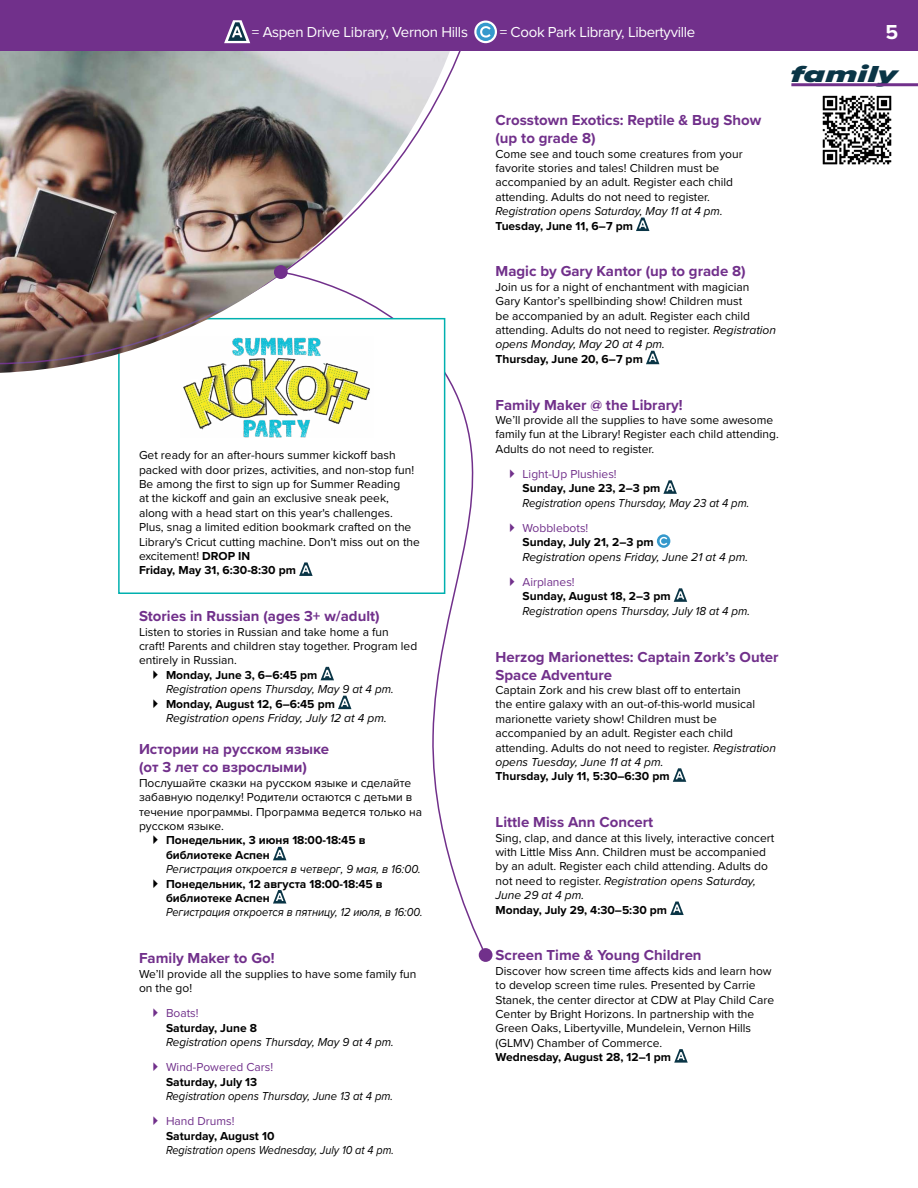
<style>
.page{position:relative;width:918px;height:1188px;background:#fff}
.page>*{position:absolute;margin:0;border:0;box-sizing:border-box;transform-origin:0 0}
.t1{font:italic 900 24px "Proxima Nova";color:#0a3546;scale:1.5 1}
.t2{font:700 21px "Proxima Nova";color:#fff}
.t3{font:700 15px/18px "Proxima Nova";color:#71308b}
.t4{font:15px "Proxima Nova";letter-spacing:-.02em;color:#fff}
.t5{font:12px/14.4px "Proxima Nova";color:#000}
.t6{font:700 12px/14.4px "Proxima Nova";color:#000}
.t7{font:italic 12px "Proxima Nova";color:#000}
.t8{font:italic 12px "Proxima Nova";color:#000;scale:.94 1}
.t9{font:12px "Proxima Nova";color:#71308b}
.t10{font:italic 12px "Proxima Nova";color:#000;scale:.92 1}
.t11{font:italic 12px "Proxima Nova";color:#000;scale:.95 1}
.t12{font:italic 12px "Proxima Nova";color:#000;scale:.91 1}
.t13{font:italic 12px "Proxima Nova";color:#000;scale:.96 1}
.s1{font-weight:700}
.s2{font-style:italic}
</style>
<div class="page">
<svg style="left:279px;top:373px;width:204px;height:584px"></svg>
<div style="left:118px;top:318px;width:327px;height:276px;background:#fff;border:2px solid #00b0af"></div>
<img style="left:0;top:50px;width:498px;height:314px">
<div style="left:0;top:0;width:918px;height:50px;background:#71308b"></div>
<svg style="left:224px;top:20px;width:26px;height:23px"></svg>
<svg style="left:474px;top:21px;width:23px;height:22px"></svg>
<svg style="left:476px;top:23px;width:19px;height:18px"></svg>
<svg style="left:480px;top:26px;width:11px;height:12px"></svg>
<svg style="left:299px;top:562px;width:14px;height:14px"></svg>
<svg style="left:321px;top:667px;width:13px;height:13px"></svg>
<svg style="left:338px;top:696px;width:13px;height:13px"></svg>
<svg style="left:273px;top:847px;width:13px;height:13px"></svg>
<svg style="left:273px;top:890px;width:13px;height:14px"></svg>
<svg style="left:636px;top:218px;width:13px;height:13px"></svg>
<svg style="left:646px;top:351px;width:13px;height:13px"></svg>
<svg style="left:663px;top:480px;width:14px;height:14px"></svg>
<svg style="left:657px;top:534px;width:13px;height:14px"></svg>
<svg style="left:660px;top:537px;width:7px;height:8px"></svg>
<svg style="left:674px;top:588px;width:13px;height:14px"></svg>
<svg style="left:673px;top:768px;width:13px;height:14px"></svg>
<svg style="left:670px;top:902px;width:14px;height:13px"></svg>
<svg style="left:674px;top:1049px;width:14px;height:14px"></svg>
<div style="left:274px;top:265px;width:14px;height:14px;background:#71308b;border-radius:50%"></div>
<div style="left:479px;top:948px;width:14px;height:14px;background:#71308b;border-radius:50%"></div>
<img style="left:181px;top:336px;width:193px;height:102px">
<img style="left:822px;top:95px;width:70px;height:70px">
<hr style="left:791px;top:83px;width:127px;height:3px;background:#71308b">
<p class="t4" style="left:252px;top:20px;width:218px">= Aspen Drive Library, Vernon Hills</p>
<p class="t4" style="left:500px;top:20px;width:197px">= Cook Park Library, Libertyville</p>
<h2 class="t2" style="left:886px;top:16px;width:14px">5</h2>
<p class="t5" style="left:139px;top:448px;width:282px">Get ready for an after-hours summer kickoff bash packed with door prizes, activities, and non-stop fun!<br>Be among the first to sign up for Summer Reading<br>at the kickoff and gain an exclusive sneak peek, along with a head start on this year's challenges.<br>Plus, snag a limited edition bookmark crafted on the Library's Cricut cutting machine. Don't miss out on the excitement! <span class="s1">DROP IN<br>Friday, May 31, 6:30-8:30 pm</span></p>
<p class="t3" style="left:139px;top:607px;width:242px">Stories in Russian (ages 3+ w/adult)</p>
<p class="t5" style="left:139px;top:624px;width:280px">Listen to stories in Russian and take home a fun craft! Parents and children stay together. Program led entirely in Russian.</p>
<p class="t6" style="left:166px;top:667px;width:153px">Monday, June 3, 6–6:45 pm</p>
<p class="t7" style="left:166px;top:680px;width:229px">Registration opens Thursday, May 9 at 4 pm.</p>
<p class="t6" style="left:166px;top:696px;width:170px">Monday, August 12, 6–6:45 pm</p>
<p class="t7" style="left:166px;top:709px;width:222px">Registration opens Friday, July 12 at 4 pm.</p>
<p class="t3" style="left:139px;top:740px;width:191px">Истории на русском языке (от 3 лет со взрослыми)</p>
<p class="t5" style="left:139px;top:775px;width:285px">Послушайте сказки на русском языке и сделайте забавную поделку! Родители остаются с детьми в течение программы. Программа ведется только на русском языке.</p>
<p class="t6" style="left:166px;top:833px;width:201px">Понедельник, 3 июня 18:00-18:45 в библиотеке Аспен</p>
<p class="t11" style="left:166px;top:860px;width:270px">Регистрация откроется в четверг, 9 мая, в 16:00.</p>
<p class="t6" style="left:166px;top:876px;width:218px">Понедельник, 12 августа 18:00-18:45 в библиотеке Аспен</p>
<p class="t10" style="left:166px;top:903px;width:280px">Регистрация откроется в пятницу, 12 июля, в 16:00.</p>
<p class="t3" style="left:139px;top:949px;width:137px">Family Maker to Go!</p>
<p class="t5" style="left:139px;top:966px;width:279px">We’ll provide all the supplies to have some family fun on the go!</p>
<p class="t9" style="left:166px;top:1004px;width:34px">Boats!</p>
<p class="t6" style="left:166px;top:1020px;width:92px">Saturday, June 8</p>
<p class="t7" style="left:166px;top:1033px;width:229px">Registration opens Thursday, May 9 at 4 pm.</p>
<p class="t9" style="left:166px;top:1058px;width:109px">Wind-Powered Cars!</p>
<p class="t6" style="left:166px;top:1074px;width:93px">Saturday, July 13</p>
<p class="t8" style="left:166px;top:1087px;width:243px">Registration opens Thursday, June 13 at 4 pm.</p>
<p class="t9" style="left:166px;top:1112px;width:70px">Hand Drums!</p>
<p class="t6" style="left:166px;top:1128px;width:110px">Saturday, August 10</p>
<p class="t12" style="left:166px;top:1141px;width:252px">Registration opens Wednesday, July 10 at 4 pm.</p>
<p class="t3" style="left:496px;top:111px;width:267px">Crosstown Exotics: Reptile &amp; Bug Show (up to grade 8)</p>
<p class="t5" style="left:496px;top:146px;width:249px">Come see and touch some creatures from your favorite stories and tales! Children must be accompanied by an adult. Register each child attending. Adults do not need to register.</p>
<p class="t7" style="left:496px;top:202px;width:229px">Registration opens Saturday, May 11 at 4 pm.</p>
<p class="t6" style="left:496px;top:218px;width:139px">Tuesday, June 11, 6–7 pm</p>
<p class="t3" style="left:496px;top:262px;width:252px">Magic by Gary Kantor (up to grade 8)</p>
<p class="t5" style="left:496px;top:279px;width:282px">Join us for a night of enchantment with magician Gary Kantor’s spellbinding show! Children must<br>be accompanied by an adult. Register each child attending. Adults do not need to register. <span class="s2">Registration opens Monday, May 20 at 4 pm.</span></p>
<p class="t6" style="left:496px;top:351px;width:149px">Thursday, June 20, 6–7 pm</p>
<p class="t3" style="left:496px;top:395px;width:189px">Family Maker @ the Library!</p>
<p class="t5" style="left:496px;top:412px;width:285px">We’ll provide all the supplies to have some awesome family fun at the Library! Register each child attending.<br>Adults do not need to register.</p>
<p class="t9" style="left:523px;top:465px;width:96px">Light-Up Plushies!</p>
<p class="t6" style="left:523px;top:481px;width:139px">Sunday, June 23, 2–3 pm</p>
<p class="t8" style="left:523px;top:494px;width:243px">Registration opens Thursday, May 23 at 4 pm.</p>
<p class="t9" style="left:523px;top:519px;width:67px">Wobblebots!</p>
<p class="t6" style="left:523px;top:535px;width:133px">Sunday, July 21, 2–3 pm</p>
<p class="t7" style="left:523px;top:548px;width:227px">Registration opens Friday, June 21 at 4 pm.</p>
<p class="t9" style="left:523px;top:573px;width:54px">Airplanes!</p>
<p class="t6" style="left:523px;top:589px;width:150px">Sunday, August 18, 2–3 pm</p>
<p class="t13" style="left:523px;top:602px;width:239px">Registration opens Thursday, July 18 at 4 pm.</p>
<p class="t3" style="left:496px;top:647px;width:284px">Herzog Marionettes: Captain Zork’s Outer<br>Space Adventure</p>
<p class="t5" style="left:496px;top:682px;width:282px">Captain Zork and his crew blast off to entertain<br>the entire galaxy with an out-of-this-world musical marionette variety show! Children must be accompanied by an adult. Register each child attending. Adults do not need to register. <span class="s2">Registration opens Tuesday, June 11 at 4 pm.</span></p>
<p class="t6" style="left:496px;top:769px;width:176px">Thursday, July 11, 5:30–6:30 pm</p>
<p class="t3" style="left:496px;top:813px;width:159px">Little Miss Ann Concert</p>
<p class="t5" style="left:496px;top:830px;width:280px">Sing, clap, and dance at this lively, interactive concert with Little Miss Ann. Children must be accompanied by an adult. Register each child attending. Adults do not need to register. <span class="s2">Registration opens Saturday, June 29 at 4 pm.</span></p>
<p class="t6" style="left:496px;top:902px;width:173px">Monday, July 29, 4:30–5:30 pm</p>
<p class="t3" style="left:496px;top:946px;width:208px">Screen Time &amp; Young Children</p>
<p class="t5" style="left:496px;top:963px;width:280px">Discover how screen time affects kids and learn how to develop screen time rules. Presented by Carrie Stanek, the center director at CDW at Play Child Care Center by Bright Horizons. In partnership with the Green Oaks, Libertyville, Mundelein, Vernon Hills (GLMV) Chamber of Commerce.</p>
<p class="t6" style="left:496px;top:1050px;width:177px">Wednesday, August 28, 12–1 pm</p>
<h1 class="t1" style="left:791px;top:56px;width:73px">family</h1>
</div>
